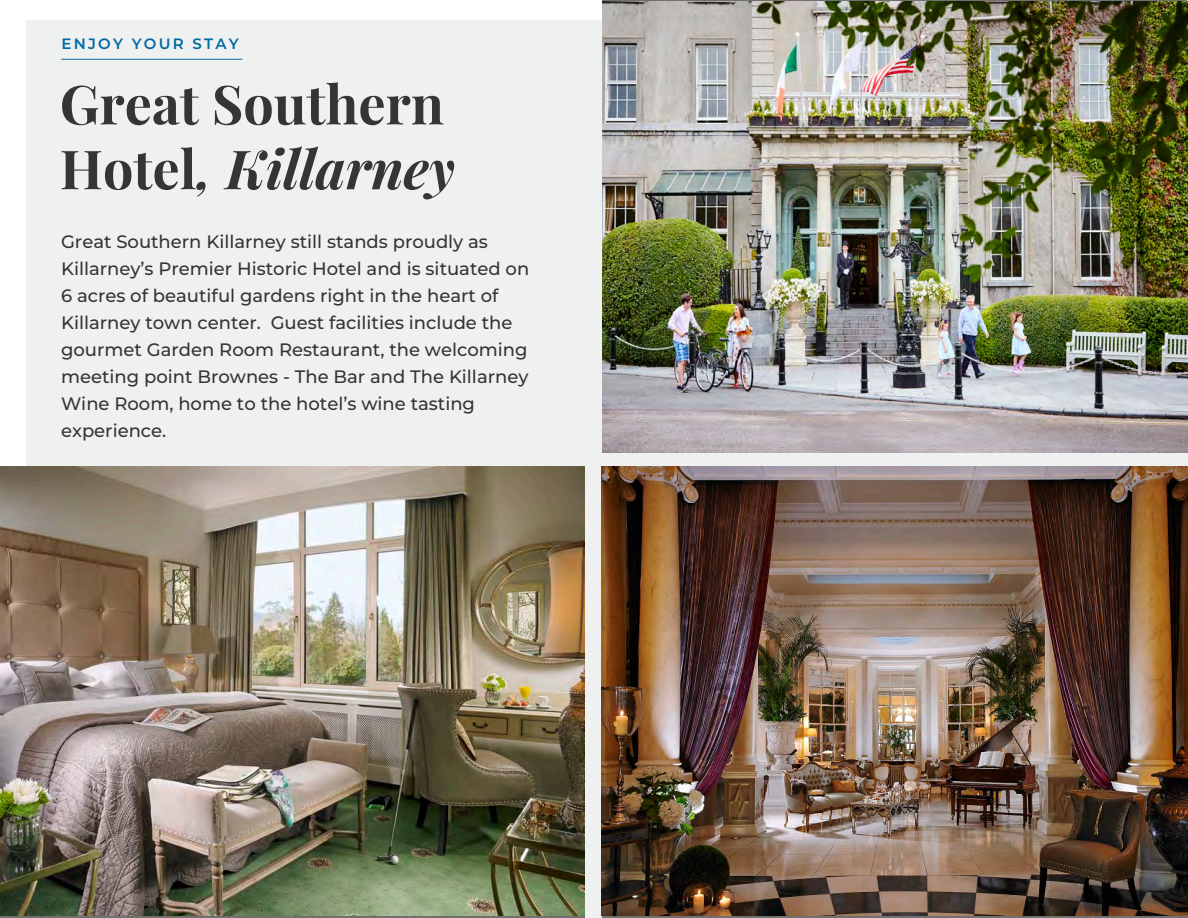
<style>
.page{position:relative;width:1188px;height:918px;background:#fff}
.page>*{position:absolute;margin:0;border:0;box-sizing:border-box;transform-origin:0 0}
.t1{font:700 54px/64.8px "Playfair Display";color:#353534}
.t2{font:500 18px/27px "Montserrat";color:#353534}
.t3{font:600 15px "Montserrat";letter-spacing:.15em;color:#0069a5}
.s1{font-style:italic}
</style>
<div class="page">
<div style="left:26px;top:20px;width:1162px;height:898px;background:#eff0f0"></div>
<hr style="left:61px;top:59px;width:181px;height:1px;background:#0069a5">
<img style="left:602px;top:2px;width:586px;height:450px">
<img style="left:601px;top:466px;width:587px;height:449px">
<img style="left:0;top:466px;width:585px;height:449px">
<p class="t3" style="left:61px;top:33px;width:179px">ENJOY YOUR STAY</p>
<h1 class="t1" style="left:60px;top:67px;width:397px">Great Southern<br>Hotel<span class="s1">, Killarney</span></h1>
<p class="t2" style="left:61px;top:228px;width:470px">Great Southern Killarney still stands proudly as Killarney’s Premier Historic Hotel and is situated on 6 acres of beautiful gardens right in the heart of Killarney town center. Guest facilities include the gourmet Garden Room Restaurant, the welcoming meeting point Brownes - The Bar and The Killarney Wine Room, home to the hotel’s wine tasting experience.</p>
</div>
